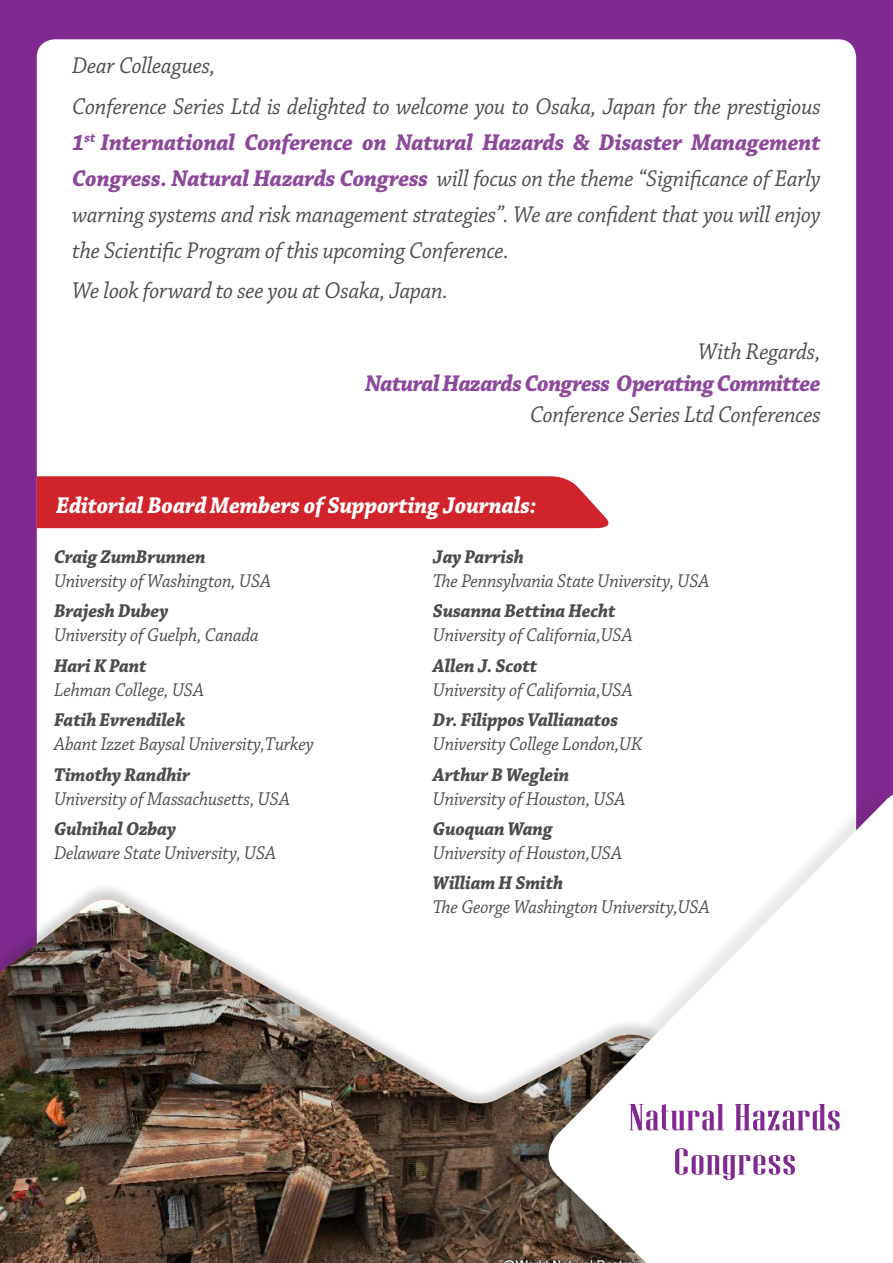
<style>
.page{position:relative;width:893px;height:1263px;background:#802990}
.page>*{position:absolute;margin:0;border:0;box-sizing:border-box;transform-origin:0 0}
.t1{font:37.65px/44.4px "Niagara Solid";letter-spacing:.02em;color:#802990;text-align:center;scale:1.39 1}
.t2{font:italic 24px/36px "Chaparral Pro";letter-spacing:-.01em;color:#4b4c4d;text-align:justify;scale:.95 1}
.t3{font:italic 700 24px "Chaparral Pro";letter-spacing:-.01em;color:#fff;scale:.95 1}
.t4{font:italic 700 24px "Chaparral Pro";letter-spacing:-.03em;color:#8d489b;scale:.95 1}
.t5{font:italic 19.5px "Chaparral Pro";letter-spacing:-.01em;color:#4b4c4d;scale:.95 1}
.t6{font:italic 700 19.5px "Chaparral Pro";letter-spacing:-.01em;color:#4b4c4d;scale:.95 1}
.s1{font-weight:700;color:#8d489b}
</style>
<div class="page">
<div style="left:37px;top:39px;width:819px;height:1069px;background:#fff;border-radius:18px"></div>
<div style="left:0;top:883px;width:893px;height:380px;background:#231f20;opacity:.2"></div>
<img style="left:0;top:899px;width:526px;height:364px">
<div style="left:526px;top:787px;width:360px;height:476px;background:#231f20;opacity:.1"></div>
<svg style="left:537px;top:795px;width:356px;height:468px"></svg>
<div style="left:37px;top:476px;width:572px;height:52px;background:#d1232a"></div>
<p class="t2" style="left:72px;top:49px;width:152px">Dear Colleagues,</p>
<p class="t2" style="left:72px;top:89px;width:789px">Conference Series Ltd is delighted to welcome you to Osaka, Japan for the prestigious <span class="s1">1</span><sup>st</sup> <span class="s1">International Conference on Natural Hazards &amp; Disaster Management Congress. Natural Hazards Congress</span> will focus on the theme “Significance of Early warning systems and risk management strategies”. We are confident that you will enjoy the Scientific Program of this upcoming Conference.</p>
<p class="t2" style="left:72px;top:273px;width:397px">We look forward to see you at Osaka, Japan.</p>
<p class="t2" style="left:698px;top:335px;width:130px">With Regards,</p>
<p class="t4" style="left:365px;top:369px;width:481px">Natural Hazards Congress Operating Committee</p>
<p class="t2" style="left:530px;top:397px;width:307px">Conference Series Ltd Conferences</p>
<p class="t3" style="left:56px;top:491px;width:507px">Editorial Board Members of Supporting Journals:</p>
<p class="t6" style="left:54px;top:545px;width:161px">Craig ZumBrunnen</p>
<p class="t5" style="left:54px;top:570px;width:230px">University of Washington, USA</p>
<p class="t6" style="left:54px;top:600px;width:122px">Brajesh Dubey</p>
<p class="t5" style="left:54px;top:624px;width:217px">University of Guelph, Canada</p>
<p class="t6" style="left:54px;top:654px;width:99px">Hari K Pant</p>
<p class="t5" style="left:54px;top:679px;width:159px">Lehman College, USA</p>
<p class="t6" style="left:54px;top:708px;width:140px">Fatih Evrendilek</p>
<p class="t5" style="left:54px;top:733px;width:275px">Abant Izzet Baysal University,Turkey</p>
<p class="t6" style="left:54px;top:763px;width:145px">Timothy Randhir</p>
<p class="t5" style="left:54px;top:788px;width:250px">University of Massachusetts, USA</p>
<p class="t6" style="left:54px;top:817px;width:130px">Gulnihal Ozbay</p>
<p class="t5" style="left:54px;top:842px;width:235px">Delaware State University, USA</p>
<p class="t6" style="left:433px;top:545px;width:97px">Jay Parrish</p>
<p class="t5" style="left:433px;top:570px;width:293px">The Pennsylvania State University, USA</p>
<p class="t6" style="left:433px;top:600px;width:194px">Susanna Bettina Hecht</p>
<p class="t5" style="left:433px;top:624px;width:212px">University of California,USA</p>
<p class="t6" style="left:433px;top:654px;width:111px">Allen J. Scott</p>
<p class="t5" style="left:433px;top:679px;width:212px">University of California,USA</p>
<p class="t6" style="left:433px;top:708px;width:197px">Dr. Filippos Vallianatos</p>
<p class="t5" style="left:433px;top:733px;width:222px">University College London,UK</p>
<p class="t6" style="left:433px;top:763px;width:145px">Arthur B Weglein</p>
<p class="t5" style="left:433px;top:788px;width:204px">University of Houston, USA</p>
<p class="t6" style="left:433px;top:817px;width:127px">Guoquan Wang</p>
<p class="t5" style="left:433px;top:842px;width:200px">University of Houston,USA</p>
<p class="t6" style="left:433px;top:872px;width:139px">William H Smith</p>
<p class="t5" style="left:433px;top:896px;width:293px">The George Washington University,USA</p>
<p class="t1" style="left:629px;top:1095px;width:154px">Natural Hazards<br>Congress</p>
</div>
